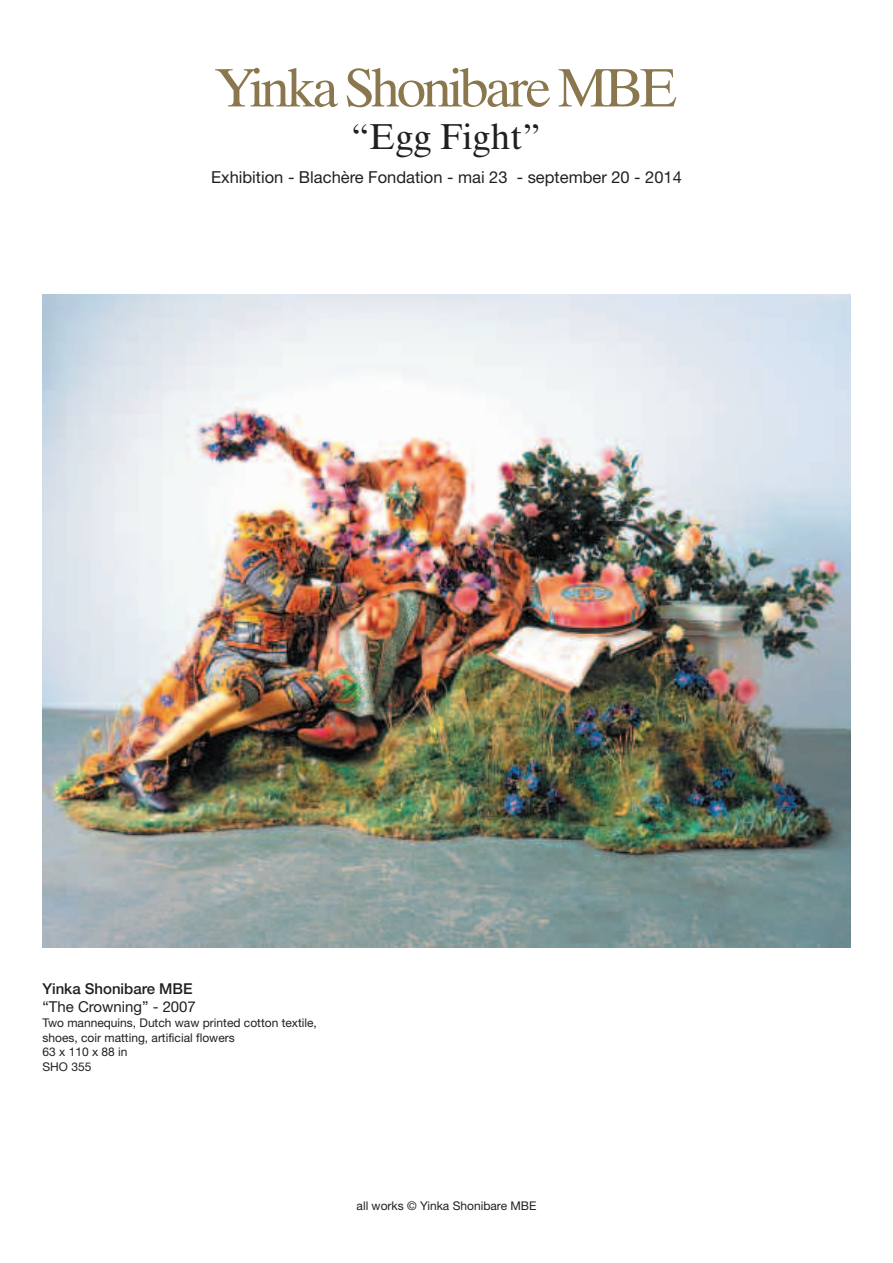
<style>
.page{position:relative;width:893px;height:1263px;background:#fff}
.page>*{position:absolute;margin:0;border:0;box-sizing:border-box;transform-origin:0 0}
.t1{font:54px "Times Ten";letter-spacing:-.075em;color:#8a774e}
.t2{font:36px "Times Ten";color:#231f20}
.t3{font:16.5px "Helvetica Neue LT";color:#231f20}
.t4{font:15px "Helvetica Neue LT";color:#231f20}
.t5{font:500 15px "Helvetica Neue LT";color:#231f20}
.t6{font:12px/14.4px "Helvetica Neue LT";color:#231f20}
</style>
<div class="page">
<img style="left:43px;top:295px;width:807px;height:653px">
<h1 class="t1" style="left:214px;top:68px;width:465px">Yinka Shonibare MBE</h1>
<h2 class="t2" style="left:352px;top:123px;width:190px">“Egg Fight”</h2>
<h3 class="t3" style="left:211px;top:171px;width:472px">Exhibition - Blachère Fondation - mai 23 - september 20 - 2014</h3>
<p class="t5" style="left:43px;top:983px;width:152px">Yinka Shonibare MBE</p>
<p class="t4" style="left:43px;top:1001px;width:155px">“The Crowning” - 2007</p>
<p class="t6" style="left:43px;top:1017px;width:276px">Two mannequins, Dutch waw printed cotton textile, shoes, coir matting, artificial flowers<br>63 x 110 x 88 in<br>SHO 355</p>
<p class="t6" style="left:357px;top:1199px;width:181px">all works © Yinka Shonibare MBE</p>
</div>
